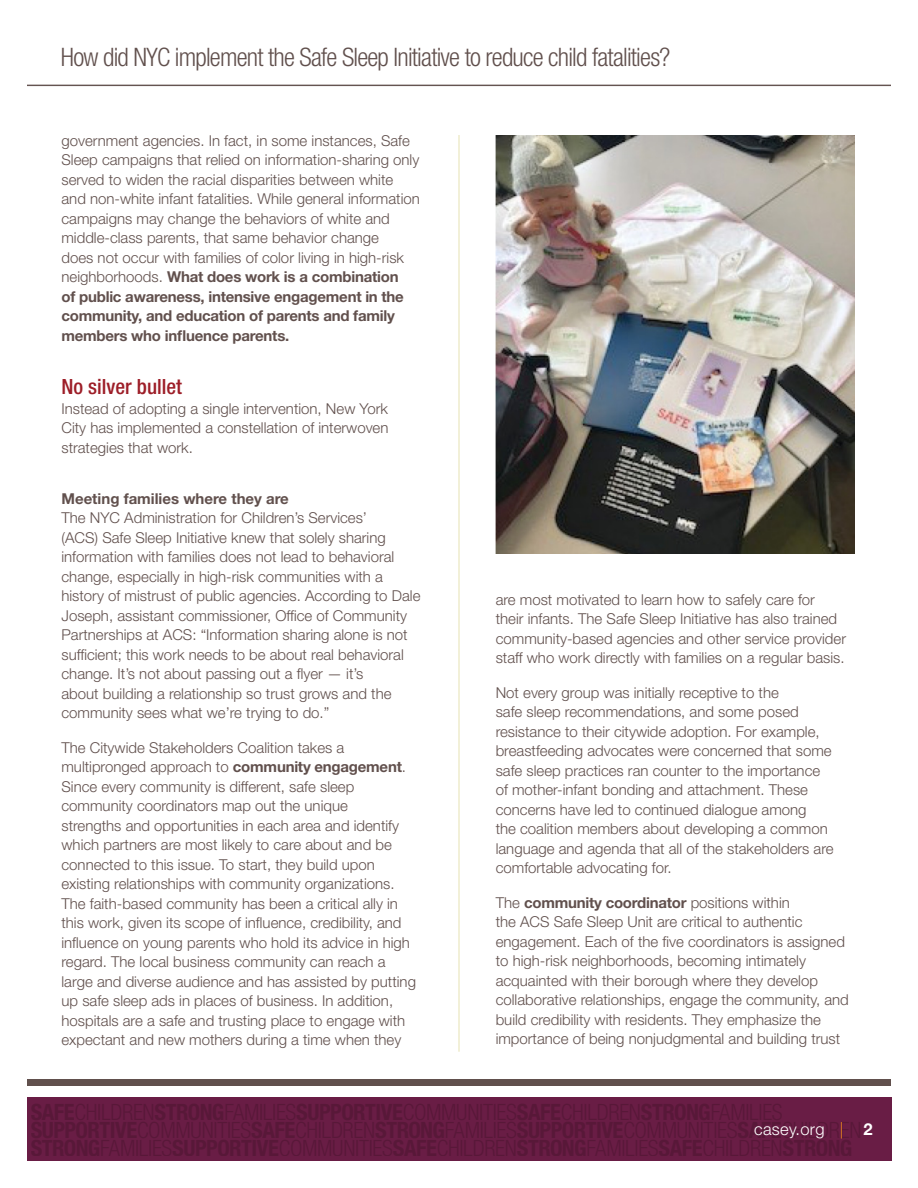
<style>
.page{position:relative;width:918px;height:1188px;background:#fff}
.page>*{position:absolute;margin:0;border:0;box-sizing:border-box;transform-origin:0 0}
.t1{font:300 condensed 25.5px "Helvetica Neue LT Std";letter-spacing:-.03em;color:#61504d}
.Head_2{font:500 condensed 21px "Helvetica Neue LT Std";color:#9d1e28}
.t2{font:300 16.5px "Helvetica Neue LT Std";letter-spacing:.02em;color:#fff}
.body{font:300 15px/19.5px "Helvetica Neue LT Std";color:#61504d}
.Head_3{font:700 15px "Helvetica Neue LT Std";color:#61504d}
.s1{font-weight:700}
.s2{color:#f28a20}
</style>
<div class="page">
<div style="left:27px;top:1098px;width:864px;height:63px;background:#691d45"></div>
<div style="left:27px;top:1079px;width:864px;height:7px;background:#61504d"></div>
<hr style="left:459px;top:135px;width:1px;height:917px;background:#e6e2b2">
<hr style="left:27px;top:85px;width:864px;height:1px;background:#61504d">
<img style="left:496px;top:135px;width:359px;height:419px">
<h1 class="t1" style="left:61px;top:42px;width:611px">How did NYC implement the Safe Sleep Initiative to reduce child fatalities?</h1>
<p class="body" style="left:62px;top:130px;width:360px">government agencies. In fact, in some instances, Safe Sleep campaigns that relied on information-sharing only served to widen the racial disparities between white and non-white infant fatalities. While general information campaigns may change the behaviors of white and middle-class parents, that same behavior change<br>does not occur with families of color living in high-risk neighborhoods. <span class="s1">What does work is a combination<br>of public awareness, intensive engagement in the community, and education of parents and family members who influence parents.</span></p>
<p class="Head_2" style="left:62px;top:374px;width:122px">No silver bullet</p>
<p class="body" style="left:62px;top:399px;width:328px;text-align:justify">Instead of adopting a single intervention, New York City has implemented a constellation of interwoven strategies that work.</p>
<p class="Head_3" style="left:62px;top:489px;width:229px">Meeting families where they are</p>
<p class="body" style="left:62px;top:508px;width:360px">The NYC Administration for Children’s Services’<br>(ACS) Safe Sleep Initiative knew that solely sharing information with families does not lead to behavioral change, especially in high-risk communities with a history of mistrust of public agencies. According to Dale Joseph, assistant commissioner, Office of Community Partnerships at ACS: “Information sharing alone is not sufficient; this work needs to be about real behavioral change. It’s not about passing out a flyer — it’s<br>about building a relationship so trust grows and the community sees what we’re trying to do.”</p>
<p class="body" style="left:62px;top:737px;width:356px">The Citywide Stakeholders Coalition takes a multipronged approach to <span class="s1">community engagement</span>.<br>Since every community is different, safe sleep community coordinators map out the unique<br>strengths and opportunities in each area and identify which partners are most likely to care about and be connected to this issue. To start, they build upon existing relationships with community organizations.<br>The faith-based community has been a critical ally in this work, given its scope of influence, credibility, and influence on young parents who hold its advice in high regard. The local business community can reach a large and diverse audience and has assisted by putting up safe sleep ads in places of business. In addition, hospitals are a safe and trusting place to engage with expectant and new mothers during a time when they</p>
<p class="body" style="left:496px;top:589px;width:352px">are most motivated to learn how to safely care for their infants. The Safe Sleep Initiative has also trained community-based agencies and other service provider staff who work directly with families on a regular basis.</p>
<p class="body" style="left:496px;top:682px;width:339px">Not every group was initially receptive to the<br>safe sleep recommendations, and some posed resistance to their citywide adoption. For example, breastfeeding advocates were concerned that some safe sleep practices ran counter to the importance of mother-infant bonding and attachment. These concerns have led to continued dialogue among<br>the coalition members about developing a common language and agenda that all of the stakeholders are comfortable advocating for.</p>
<p class="body" style="left:496px;top:892px;width:355px">The <span class="s1">community coordinator</span> positions within<br>the ACS Safe Sleep Unit are critical to authentic engagement. Each of the five coordinators is assigned to high-risk neighborhoods, becoming intimately acquainted with their borough where they develop collaborative relationships, engage the community, and build credibility with residents. They emphasize the importance of being nonjudgmental and building trust</p>
<p class="t2" style="left:754px;top:1119px;width:120px">casey.org <span class="s2">|</span> <span class="s1">2</span></p>
</div>
